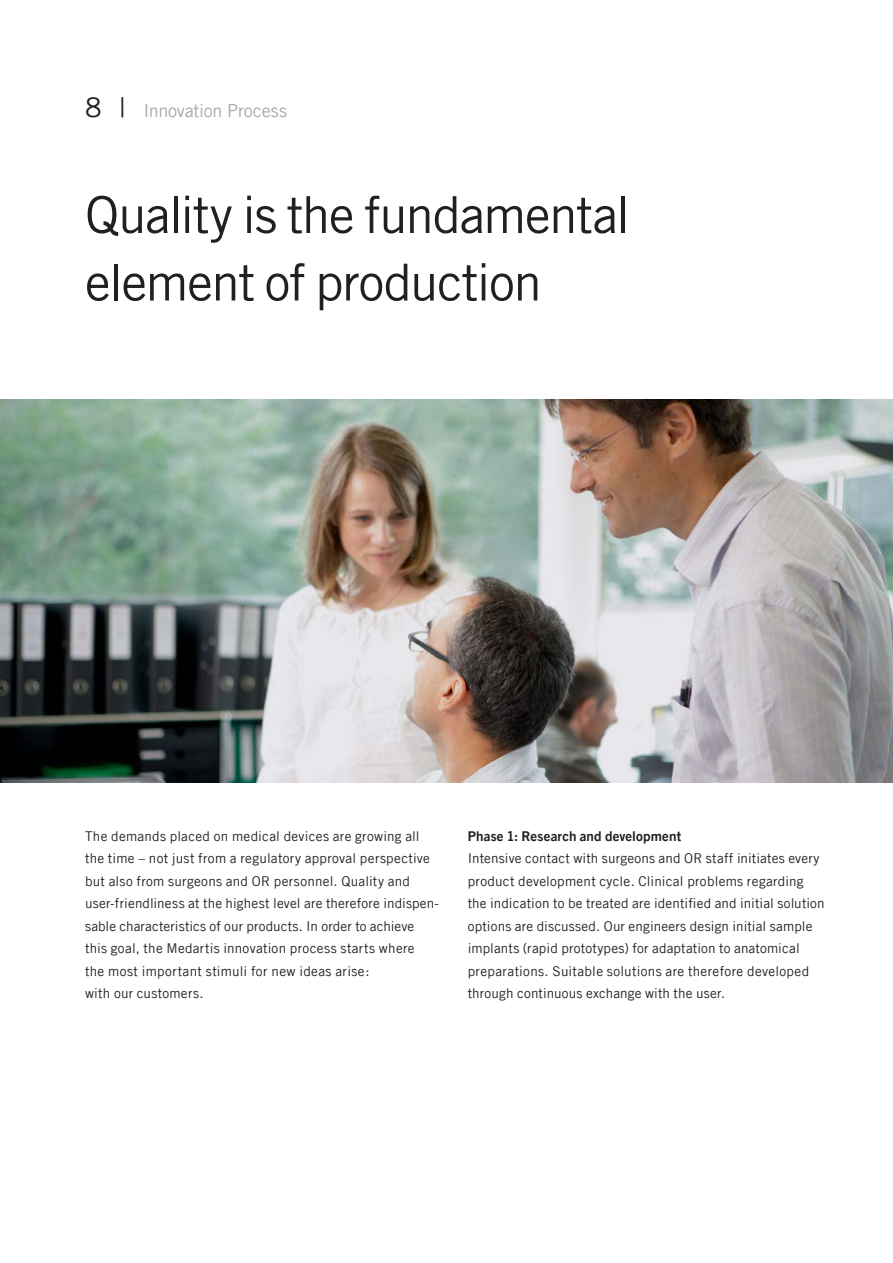
<style>
.page{position:relative;width:893px;height:1263px;background:#fff}
.page>*{position:absolute;margin:0;border:0;box-sizing:border-box;transform-origin:0 0}
.t1{font:51px/67.5px "Trade Gothic LT Com";letter-spacing:-.03em;color:#231f20}
.t2{font:18px "Trade Gothic LT Com";letter-spacing:-.01em;color:#a7a9ac}
.t3{font:13.5px/22.5px "Trade Gothic LT Com";letter-spacing:.015em;color:#231f20}
.t4{font:13.5px "Trade Gothic LT Com Bd 2";letter-spacing:.01em;color:#231f20}
.s1{font-size:27px;color:#231f20}
</style>
<div class="page">
<img style="left:0;top:400px;width:893px;height:382px">
<h2 class="t2" style="left:85px;top:100px;width:204px"><span class="s1">8 |</span> Innovation Process</h2>
<h1 class="t1" style="left:85px;top:180px;width:547px">Quality is the fundamental element of production</h1>
<p class="t3" style="left:85px;top:824px;width:355px">The demands placed on medical devices are growing all the time – not just from a regulatory approval perspective but also from surgeons and OR personnel. Quality and user-friendliness at the highest level are therefore indispen&shy;sable characteristics of our products. In order to achieve this goal, the Medartis innovation process starts where<br>the most important stimuli for new ideas arise:<br>with our customers.</p>
<p class="t4" style="left:468px;top:827px;width:215px">Phase 1: Research and development</p>
<p class="t3" style="left:468px;top:847px;width:359px">Intensive contact with surgeons and OR staff initiates every product development cycle. Clinical problems regarding the indication to be treated are identified and initial solution options are discussed. Our engineers design initial sample implants (rapid prototypes) for adaptation to anatomical preparations. Suitable solutions are therefore developed through continuous exchange with the user.</p>
</div>
